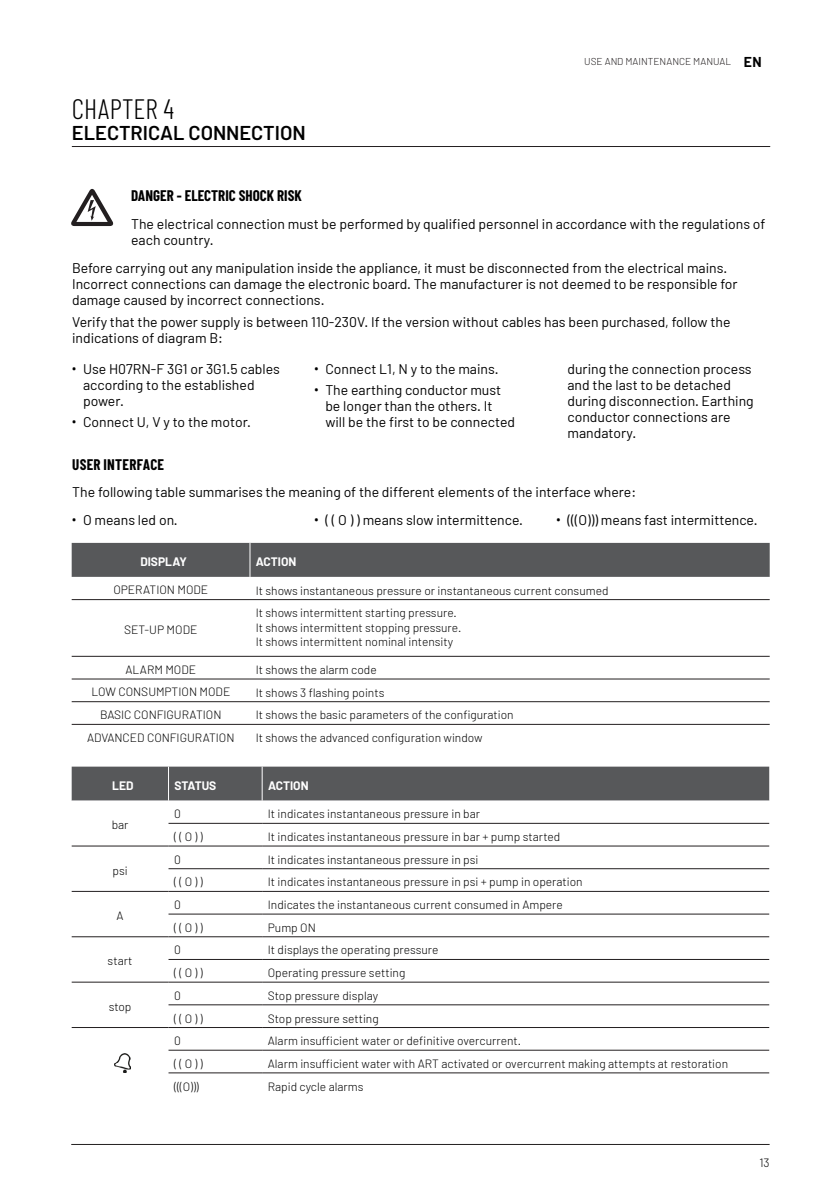
<style>
.page{position:relative;width:840px;height:1191px;background:#fff}
.page>*{position:absolute;margin:0;border:0;box-sizing:border-box;transform-origin:0 0}
.t1{font:300 28px "Barlow Condensed";color:#000}
.t2{font:600 20px "Barlow";color:#000}
.Head_Sicherheit{font:700 15px "Barlow Condensed";color:#000}
.A5_Body{font:14px/16px "Barlow";color:#000}
.Sicherheitstext{font:14px "Barlow";color:#000}
.t3{font:300 12px "Barlow";color:#000}
.Allineamento_Tabelle{font:700 12px "Barlow";color:#fff}
.t4{font:300 10px "Barlow";color:#231f20}
.s1{font-weight:700;font-size:14px;color:#000}
.s2{font-family:"Roboto"}
</style>
<div class="page">
<hr style="left:71px;top:1144px;width:698px;height:1px;background:#231f20">
<hr style="left:72px;top:146px;width:697px;height:1px;background:#231f20">
<svg style="left:71px;top:188px;width:43px;height:38px"></svg>
<div style="left:72px;top:543px;width:697px;height:34px;background:#57585a"></div>
<svg style="left:72px;top:600px;width:697px;height:124px"></svg>
<hr style="left:249px;top:543px;width:1px;height:34px;background:#fff">
<hr style="left:72px;top:599px;width:178px;height:1px;background:#231f20">
<hr style="left:72px;top:656px;width:178px;height:1px;background:#231f20">
<hr style="left:72px;top:678px;width:178px;height:1px;background:#231f20">
<hr style="left:72px;top:701px;width:178px;height:1px;background:#231f20">
<hr style="left:72px;top:724px;width:178px;height:1px;background:#231f20">
<hr style="left:250px;top:599px;width:519px;height:1px;background:#231f20">
<hr style="left:250px;top:656px;width:519px;height:1px;background:#231f20">
<hr style="left:250px;top:678px;width:519px;height:1px;background:#231f20">
<hr style="left:250px;top:701px;width:519px;height:1px;background:#231f20">
<hr style="left:250px;top:724px;width:519px;height:1px;background:#231f20">
<div style="left:72px;top:766px;width:696px;height:34px;background:#57585a"></div>
<svg style="left:72px;top:800px;width:696px;height:274px"></svg>
<hr style="left:168px;top:766px;width:1px;height:34px;background:#fff">
<hr style="left:262px;top:766px;width:1px;height:34px;background:#fff">
<hr style="left:168px;top:845px;width:94px;height:1px;background:#231f20">
<hr style="left:168px;top:891px;width:94px;height:1px;background:#231f20">
<hr style="left:168px;top:936px;width:94px;height:1px;background:#231f20">
<hr style="left:168px;top:981px;width:94px;height:1px;background:#231f20">
<hr style="left:168px;top:1027px;width:94px;height:1px;background:#231f20">
<hr style="left:168px;top:823px;width:94px;height:1px;background:#231f20">
<hr style="left:262px;top:823px;width:506px;height:1px;background:#231f20">
<hr style="left:262px;top:845px;width:506px;height:1px;background:#231f20">
<hr style="left:168px;top:868px;width:94px;height:1px;background:#231f20">
<hr style="left:262px;top:868px;width:506px;height:1px;background:#231f20">
<hr style="left:262px;top:891px;width:506px;height:1px;background:#231f20">
<hr style="left:168px;top:913px;width:94px;height:1px;background:#231f20">
<hr style="left:262px;top:913px;width:506px;height:1px;background:#231f20">
<hr style="left:262px;top:936px;width:506px;height:1px;background:#231f20">
<hr style="left:168px;top:959px;width:94px;height:1px;background:#231f20">
<hr style="left:262px;top:959px;width:506px;height:1px;background:#231f20">
<hr style="left:262px;top:981px;width:506px;height:1px;background:#231f20">
<hr style="left:168px;top:1004px;width:94px;height:1px;background:#231f20">
<hr style="left:262px;top:1004px;width:506px;height:1px;background:#231f20">
<hr style="left:262px;top:1027px;width:506px;height:1px;background:#231f20">
<hr style="left:168px;top:1049px;width:94px;height:1px;background:#231f20">
<hr style="left:262px;top:1049px;width:506px;height:1px;background:#231f20">
<hr style="left:168px;top:1072px;width:94px;height:1px;background:#231f20">
<hr style="left:262px;top:1072px;width:506px;height:1px;background:#231f20">
<hr style="left:72px;top:891px;width:96px;height:1px;background:#231f20">
<hr style="left:72px;top:845px;width:96px;height:1px;background:#231f20">
<hr style="left:72px;top:936px;width:96px;height:1px;background:#231f20">
<hr style="left:72px;top:981px;width:96px;height:1px;background:#231f20">
<hr style="left:72px;top:1027px;width:96px;height:1px;background:#231f20">
<img style="left:115px;top:1053px;width:15px;height:19px">
<p class="t1" style="left:72px;top:92px;width:104px">CHAPTER 4</p>
<p class="t2" style="left:72px;top:120px;width:235px">ELECTRICAL CONNECTION</p>
<p class="Head_Sicherheit" style="left:131px;top:186px;width:172px">DANGER - ELECTRIC SHOCK RISK</p>
<p class="t4" style="left:584px;top:55px;width:179px">USE AND MAINTENANCE MANUAL <span class="s1">EN</span></p>
<p class="A5_Body" style="left:131px;top:215px;width:635px">The electrical connection must be performed by qualified personnel in accordance with the regulations of each country.</p>
<p class="A5_Body" style="left:72px;top:260px;width:666px">Before carrying out any manipulation inside the appliance, it must be disconnected from the electrical mains.<br>Incorrect connections can damage the electronic board. The manufacturer is not deemed to be responsible for damage caused by incorrect connections.</p>
<p class="A5_Body" style="left:72px;top:314px;width:659px">Verify that the power supply is between 110-230V. If the version without cables has been purchased, follow the indications of diagram B:</p>
<p class="A5_Body" style="left:83px;top:360px;width:198px;text-indent:-11px"><span class="s2">•</span> Use H07RN-F 3G1 or 3G1.5 cables according to the established power.</p>
<p class="A5_Body" style="left:72px;top:414px;width:181px"><span class="s2">•</span> Connect U, V y to the motor.</p>
<p class="A5_Body" style="left:314px;top:360px;width:186px"><span class="s2">•</span> Connect L1, N y to the mains.</p>
<p class="A5_Body" style="left:325px;top:382px;width:191px;text-indent:-11px"><span class="s2">•</span> The earthing conductor must be longer than the others. It will be the first to be connected</p>
<p class="A5_Body" style="left:567px;top:360px;width:188px">during the connection process and the last to be detached during disconnection. Earthing conductor connections are mandatory.</p>
<p class="Head_Sicherheit" style="left:72px;top:455px;width:93px">USER INTERFACE</p>
<p class="Sicherheitstext" style="left:72px;top:483px;width:565px">The following table summarises the meaning of the different elements of the interface where:</p>
<p class="A5_Body" style="left:72px;top:512px;width:107px"><span class="s2">•</span> O means led on.</p>
<p class="A5_Body" style="left:314px;top:512px;width:210px"><span class="s2">•</span> ( ( O ) ) means slow intermittence.</p>
<p class="A5_Body" style="left:556px;top:512px;width:203px"><span class="s2">•</span> (((O))) means fast intermittence.</p>
<p class="Allineamento_Tabelle" style="left:140px;top:554px;width:48px">DISPLAY</p>
<p class="Allineamento_Tabelle" style="left:256px;top:554px;width:42px">ACTION</p>
<p class="t3" style="left:113px;top:582px;width:96px">OPERATION MODE</p>
<p class="t3" style="left:255px;top:583px;width:354px">It shows instantaneous pressure or instantaneous current consumed</p>
<p class="t3" style="left:124px;top:622px;width:75px">SET-UP MODE</p>
<p class="t3" style="left:255px;top:605px;width:202px">It shows intermittent starting pressure.</p>
<p class="t3" style="left:255px;top:620px;width:207px">It shows intermittent stopping pressure.</p>
<p class="t3" style="left:255px;top:634px;width:199px">It shows intermittent nominal intensity</p>
<p class="t3" style="left:125px;top:662px;width:72px">ALARM MODE</p>
<p class="t3" style="left:255px;top:662px;width:122px">It shows the alarm code</p>
<p class="t3" style="left:91px;top:684px;width:140px">LOW CONSUMPTION MODE</p>
<p class="t3" style="left:255px;top:685px;width:130px">It shows 3 flashing points</p>
<p class="t3" style="left:100px;top:707px;width:123px">BASIC CONFIGURATION</p>
<p class="t3" style="left:255px;top:707px;width:259px">It shows the basic parameters of the configuration</p>
<p class="t3" style="left:87px;top:730px;width:149px">ADVANCED CONFIGURATION</p>
<p class="t3" style="left:255px;top:730px;width:228px">It shows the advanced configuration window</p>
<p class="Allineamento_Tabelle" style="left:112px;top:778px;width:23px">LED</p>
<p class="Allineamento_Tabelle" style="left:174px;top:778px;width:43px">STATUS</p>
<p class="Allineamento_Tabelle" style="left:268px;top:778px;width:42px">ACTION</p>
<p class="t3" style="left:112px;top:817px;width:18px">bar</p>
<p class="t3" style="left:174px;top:806px;width:8px">0</p>
<p class="t3" style="left:268px;top:806px;width:213px">It indicates instantaneous pressure in bar</p>
<p class="t3" style="left:174px;top:829px;width:30px">( ( O ) )</p>
<p class="t3" style="left:268px;top:829px;width:294px">It indicates instantaneous pressure in bar + pump started</p>
<p class="t3" style="left:112px;top:863px;width:17px">psi</p>
<p class="t3" style="left:116px;top:908px;width:9px">A</p>
<p class="t3" style="left:108px;top:953px;width:26px">start</p>
<p class="t3" style="left:109px;top:999px;width:24px">stop</p>
<p class="t3" style="left:174px;top:852px;width:8px">0</p>
<p class="t3" style="left:268px;top:852px;width:212px">It indicates instantaneous pressure in psi</p>
<p class="t3" style="left:174px;top:874px;width:30px">( ( O ) )</p>
<p class="t3" style="left:268px;top:874px;width:316px">It indicates instantaneous pressure in psi + pump in operation</p>
<p class="t3" style="left:174px;top:897px;width:8px">0</p>
<p class="t3" style="left:268px;top:897px;width:296px">Indicates the instantaneous current consumed in Ampere</p>
<p class="t3" style="left:174px;top:920px;width:30px">( ( O ) )</p>
<p class="t3" style="left:268px;top:920px;width:49px">Pump ON</p>
<p class="t3" style="left:174px;top:942px;width:8px">0</p>
<p class="t3" style="left:268px;top:942px;width:172px">It displays the operating pressure</p>
<p class="t3" style="left:174px;top:965px;width:30px">( ( O ) )</p>
<p class="t3" style="left:268px;top:965px;width:139px">Operating pressure setting</p>
<p class="t3" style="left:174px;top:988px;width:8px">0</p>
<p class="t3" style="left:268px;top:988px;width:112px">Stop pressure display</p>
<p class="t3" style="left:174px;top:1010px;width:30px">( ( O ) )</p>
<p class="t3" style="left:268px;top:1010px;width:112px">Stop pressure setting</p>
<p class="t3" style="left:174px;top:1033px;width:8px">0</p>
<p class="t3" style="left:268px;top:1033px;width:255px">Alarm insufficient water or definitive overcurrent.</p>
<p class="t3" style="left:174px;top:1056px;width:30px">( ( O ) )</p>
<p class="t3" style="left:268px;top:1056px;width:461px">Alarm insufficient water with ART activated or overcurrent making attempts at restoration</p>
<p class="t3" style="left:174px;top:1078px;width:26px">(((O)))</p>
<p class="t3" style="left:268px;top:1078px;width:97px">Rapid cycle alarms</p>
<p class="t3" style="left:758px;top:1154px;width:12px">13</p>
</div>
